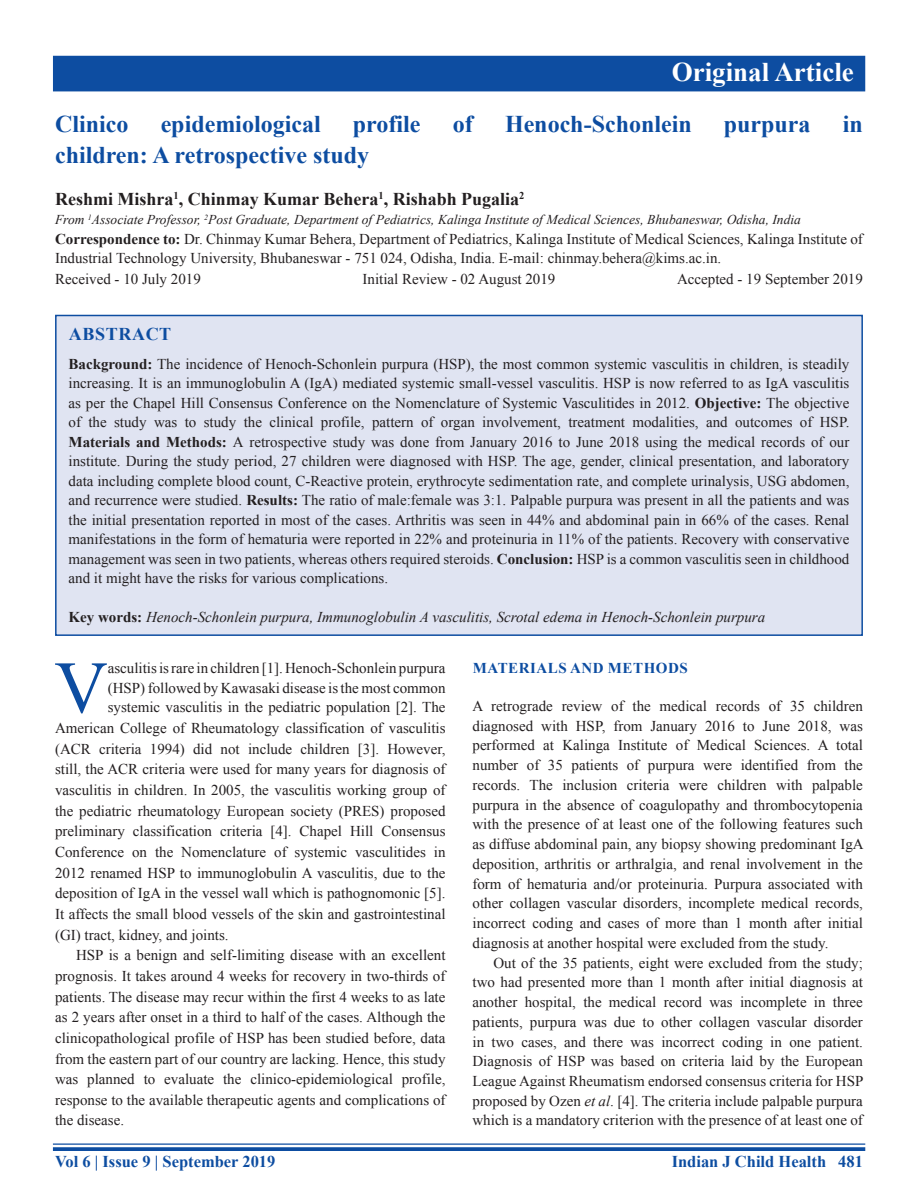
<style>
.page{position:relative;width:918px;height:1188px;background:#fff}
.page>*{position:absolute;margin:0;border:0;box-sizing:border-box;transform-origin:0 0}
.DROP_CAP_TX{font:73.95px "Times New Roman";color:#0d4da1}
.AH{font:700 27px "Times New Roman";color:#fff}
.AT{font:700 24px "Times New Roman";color:#0d4da1}
.AU{font:700 18px "Times New Roman";color:#231f20}
.ABSH{font:700 18px "Times New Roman";letter-spacing:.035em;color:#0d4da1}
.RF{font:700 16.5px "Times New Roman";color:#0d4da1}
.ABS{font:15px/19.5px "Times New Roman";color:#231f20;text-align:justify}
.TX{font:15px/20.7px "Times New Roman";color:#231f20;text-align:justify}
.DROP_CAP_TX-2{font:15px "Times New Roman";color:#231f20}
.TXFL{font:15px/19.8px "Times New Roman";color:#231f20;text-align:justify}
.ADD{font:15px/19.5px "Times New Roman";color:#231f20}
.KWD{font:italic 15px "Times New Roman";color:#231f20}
.HIS{font:15px "Times New Roman";color:#231f20}
.t1{font:700 15px "Times New Roman";letter-spacing:.035em;color:#0d4da1}
.AFF{font:italic 13.5px "Times New Roman";color:#231f20}
.s1{font-weight:700}
.s2{font-weight:700;font-style:normal}
.s3{font-style:italic}
</style>
<div class="page">
<hr style="left:53px;top:1143px;width:812px;height:2px;background:#0d4da1">
<svg style="left:53px;top:1147px;width:812px;height:4px;background:#1b57a6"></svg>
<div style="left:53px;top:56px;width:812px;height:35px;background:#0d4da1"></div>
<div style="left:56px;top:315px;width:806px;height:320px;background:#e0e4f2"></div>
<div style="left:55px;top:315px;width:808px;height:321px;border:2px solid #0d4da1"></div>
<p class="AH" style="left:672px;top:52px;width:184px">Original Article</p>
<p class="AT" style="left:55px;top:106px;width:75px">Clinico</p>
<p class="AT" style="left:161px;top:106px;width:162px">epidemiological</p>
<p class="AT" style="left:353px;top:106px;width:69px">profile</p>
<p class="AT" style="left:453px;top:106px;width:21px">of</p>
<p class="AT" style="left:505px;top:106px;width:188px">Henoch-Schonlein</p>
<p class="AT" style="left:724px;top:106px;width:88px">purpura</p>
<p class="AT" style="left:843px;top:106px;width:22px">in</p>
<p class="AT" style="left:55px;top:138px;width:315px">children: A retrospective study</p>
<p class="AU" style="left:55px;top:186px;width:471px">Reshmi Mishra<sup>1</sup>, Chinmay Kumar Behera<sup>1</sup>, Rishabh Pugalia<sup>2</sup></p>
<p class="AFF" style="left:55px;top:210px;width:747px">From <sup>1</sup>Associate Professor, <sup>2</sup>Post Graduate, Department of Pediatrics, Kalinga Institute of Medical Sciences, Bhubaneswar, Odisha, India</p>
<p class="ADD" style="left:55px;top:228px;width:809px"><span class="s1">Correspondence to:</span> Dr. Chinmay Kumar Behera, Department of Pediatrics, Kalinga Institute of Medical Sciences, Kalinga Institute of<br>Industrial Technology University, Bhubaneswar - 751 024, Odisha, India. E-mail: chinmay.behera@kims.ac.in.</p>
<p class="HIS" style="left:55px;top:268px;width:147px">Received - 10 July 2019</p>
<p class="HIS" style="left:363px;top:268px;width:194px">Initial Review - 02 August 2019</p>
<p class="HIS" style="left:677px;top:268px;width:187px">Accepted - 19 September 2019</p>
<p class="ABSH" style="left:69px;top:321px;width:104px">ABSTRACT</p>
<p class="ABS" style="left:69px;top:354px;width:782px"><span class="s1">Background:</span> The incidence of Henoch-Schonlein purpura (HSP), the most common systemic vasculitis in children, is steadily increasing. It is an immunoglobulin A (IgA) mediated systemic small-vessel vasculitis. HSP is now referred to as IgA vasculitis as per the Chapel Hill Consensus Conference on the Nomenclature of Systemic Vasculitides in 2012. <span class="s1">Objective:</span> The objective of the study was to study the clinical profile, pattern of organ involvement, treatment modalities, and outcomes of HSP.<br><span class="s1">Materials and Methods:</span> A retrospective study was done from January 2016 to June 2018 using the medical records of our institute. During the study period, 27 children were diagnosed with HSP. The age, gender, clinical presentation, and laboratory data including complete blood count, C-Reactive protein, erythrocyte sedimentation rate, and complete urinalysis, USG abdomen, and recurrence were studied. <span class="s1">Results:</span> The ratio of male:female was 3:1. Palpable purpura was present in all the patients and was the initial presentation reported in most of the cases. Arthritis was seen in 44% and abdominal pain in 66% of the cases. Renal manifestations in the form of hematuria were reported in 22% and proteinuria in 11% of the patients. Recovery with conservative management was seen in two patients, whereas others required steroids. <span class="s1">Conclusion:</span> HSP is a common vasculitis seen in childhood and it might have the risks for various complications.</p>
<p class="KWD" style="left:69px;top:607px;width:698px"><span class="s2">Key words:</span> Henoch-Schonlein purpura, Immunoglobulin A vasculitis, Scrotal edema in Henoch-Schonlein purpura</p>
<p class="DROP_CAP_TX" style="left:54px;top:635px;width:55px">V</p>
<p class="DROP_CAP_TX-2" style="left:108px;top:658px;width:339px">asculitis is rare in children [1]. Henoch-Schonlein purpura</p>
<p class="DROP_CAP_TX-2" style="left:108px;top:677px;width:339px">(HSP) followed by Kawasaki disease is the most common</p>
<p class="DROP_CAP_TX-2" style="left:108px;top:697px;width:339px">systemic vasculitis in the pediatric population [2]. The</p>
<p class="DROP_CAP_TX-2" style="left:55px;top:717px;width:392px">American College of Rheumatology classification of vasculitis</p>
<p class="DROP_CAP_TX-2" style="left:55px;top:738px;width:392px">(ACR criteria 1994) did not include children [3]. However,</p>
<p class="DROP_CAP_TX-2" style="left:55px;top:759px;width:392px">still, the ACR criteria were used for many years for diagnosis of</p>
<p class="DROP_CAP_TX-2" style="left:55px;top:779px;width:392px">vasculitis in children. In 2005, the vasculitis working group of</p>
<p class="DROP_CAP_TX-2" style="left:55px;top:800px;width:392px">the pediatric rheumatology European society (PRES) proposed</p>
<p class="DROP_CAP_TX-2" style="left:55px;top:821px;width:392px">preliminary classification criteria [4]. Chapel Hill Consensus</p>
<p class="DROP_CAP_TX-2" style="left:55px;top:841px;width:392px">Conference on the Nomenclature of systemic vasculitides in</p>
<p class="DROP_CAP_TX-2" style="left:55px;top:862px;width:392px">2012 renamed HSP to immunoglobulin A vasculitis, due to the</p>
<p class="DROP_CAP_TX-2" style="left:55px;top:883px;width:392px">deposition of IgA in the vessel wall which is pathognomonic [5].</p>
<p class="DROP_CAP_TX-2" style="left:55px;top:903px;width:392px">It affects the small blood vessels of the skin and gastrointestinal</p>
<p class="DROP_CAP_TX-2" style="left:55px;top:924px;width:175px">(GI) tract, kidney, and joints.</p>
<p class="TX" style="left:55px;top:944px;width:392px;text-indent:21px">HSP is a benign and self-limiting disease with an excellent prognosis. It takes around 4 weeks for recovery in two-thirds of patients. The disease may recur within the first 4 weeks to as late as 2 years after onset in a third to half of the cases. Although the clinicopathological profile of HSP has been studied before, data from the eastern part of our country are lacking. Hence, this study was planned to evaluate the clinico-epidemiological profile, response to the available therapeutic agents and complications of the disease.</p>
<h1 class="t1" style="left:473px;top:657px;width:217px">MATERIALS AND METHODS</h1>
<p class="TXFL" style="left:472px;top:695px;width:393px">A retrograde review of the medical records of 35 children diagnosed with HSP, from January 2016 to June 2018, was performed at Kalinga Institute of Medical Sciences. A total number of 35 patients of purpura were identified from the records. The inclusion criteria were children with palpable purpura in the absence of coagulopathy and thrombocytopenia with the presence of at least one of the following features such as diffuse abdominal pain, any biopsy showing predominant IgA deposition, arthritis or arthralgia, and renal involvement in the form of hematuria and/or proteinuria. Purpura associated with other collagen vascular disorders, incomplete medical records, incorrect coding and cases of more than 1 month after initial diagnosis at another hospital were excluded from the study.</p>
<p class="TX" style="left:472px;top:952px;width:392px;line-height:19.8px;text-indent:21px">Out of the 35 patients, eight were excluded from the study; two had presented more than 1 month after initial diagnosis at another hospital, the medical record was incomplete in three patients, purpura was due to other collagen vascular disorder in two cases, and there was incorrect coding in one patient.<br>Diagnosis of HSP was based on criteria laid by the European League Against Rheumatism endorsed consensus criteria for HSP proposed by Ozen <span class="s3">et al</span>. [4]. The criteria include palpable purpura which is a mandatory criterion with the presence of at least one of</p>
<p class="RF" style="left:55px;top:1150px;width:222px">Vol 6 | Issue 9 | September 2019</p>
<p class="RF" style="left:672px;top:1150px;width:193px">Indian J Child Health 481</p>
</div>
